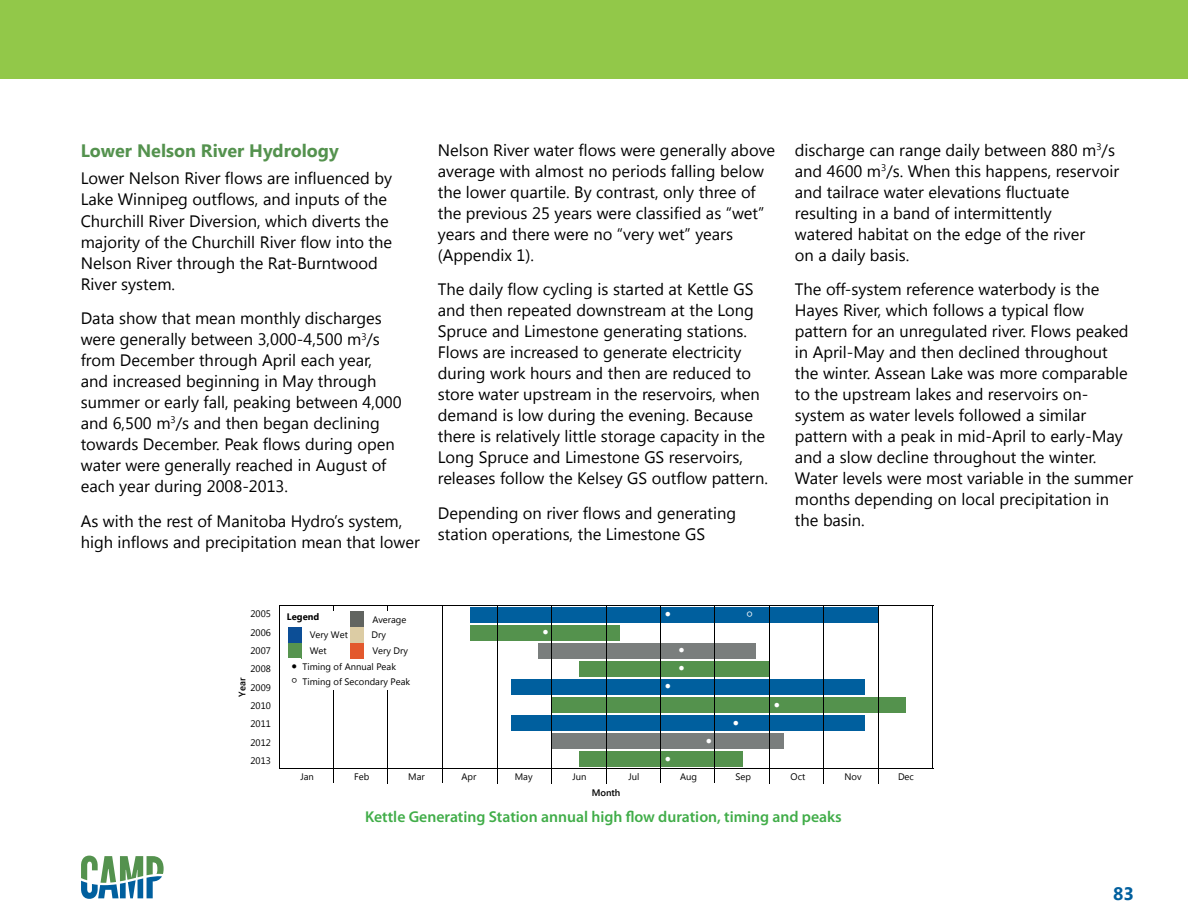
<style>
.page{position:relative;width:1188px;height:918px;background:#fff}
.page>*{position:absolute;margin:0;border:0;box-sizing:border-box;transform-origin:0 0}
.t1{font:700 18px "Segoe UI";color:#54924e}
.t2{font:700 18px "Segoe UI";color:#005f9e}
.t3{font:16.5px/21px "Segoe UI";color:#000}
.t4{font:600 15.75px "Myriad Pro";color:#41ad49}
.t5{font:10.35px/18.1px "Calibri";color:#fff}
.t6{font:9.45px/18.3px "Segoe UI";color:#000}
.t7{font:600 9.45px "Segoe UI";color:#000}
.t8{font:700 9.45px "Segoe UI";color:#000}
.s1{font-family:"Calibri"}
</style>
<div class="page">
<svg style="left:81px;top:856px;width:83px;height:43px"></svg>
<hr style="left:334px;top:605px;width:1px;height:178px;background:#000">
<hr style="left:388px;top:606px;width:1px;height:178px;background:#000">
<hr style="left:279px;top:605px;width:1px;height:164px;background:#000">
<hr style="left:933px;top:605px;width:1px;height:163px;background:#000">
<hr style="left:280px;top:605px;width:653px;height:1px;background:#000">
<hr style="left:280px;top:768px;width:653px;height:1px;background:#000">
<div style="left:287px;top:611px;width:125px;height:79px;background:#fff"></div>
<div style="left:350px;top:611px;width:14px;height:16px;background:#616460"></div>
<div style="left:288px;top:627px;width:14px;height:16px;background:#0c4e96"></div>
<div style="left:350px;top:627px;width:14px;height:16px;background:#dccca4"></div>
<div style="left:288px;top:643px;width:14px;height:15px;background:#56944f"></div>
<div style="left:350px;top:643px;width:14px;height:15px;background:#e3592d"></div>
<hr style="left:443px;top:605px;width:1px;height:178px;background:#000">
<div style="left:470px;top:607px;width:409px;height:16px;background:#005f9e"></div>
<div style="left:470px;top:625px;width:150px;height:16px;background:#54924d"></div>
<div style="left:538px;top:643px;width:218px;height:16px;background:#7a7e7d"></div>
<div style="left:579px;top:661px;width:191px;height:16px;background:#54924d"></div>
<div style="left:511px;top:679px;width:354px;height:16px;background:#005f9e"></div>
<div style="left:552px;top:697px;width:354px;height:16px;background:#54924d"></div>
<div style="left:511px;top:715px;width:354px;height:16px;background:#005f9e"></div>
<div style="left:552px;top:733px;width:231px;height:16px;background:#7a7e7d"></div>
<div style="left:579px;top:751px;width:164px;height:16px;background:#54924d"></div>
<hr style="left:769px;top:606px;width:1px;height:178px;background:#000">
<hr style="left:824px;top:606px;width:1px;height:178px;background:#000">
<hr style="left:878px;top:606px;width:1px;height:178px;background:#000">
<hr style="left:715px;top:605px;width:1px;height:178px;background:#000">
<hr style="left:660px;top:605px;width:1px;height:178px;background:#000">
<hr style="left:606px;top:606px;width:1px;height:178px;background:#000">
<hr style="left:551px;top:606px;width:1px;height:178px;background:#000">
<hr style="left:497px;top:606px;width:1px;height:178px;background:#000">
<div style="left:0;top:0;width:1188px;height:79px;background:#92c849"></div>
<p class="t1" style="left:81px;top:138px;width:259px">Lower Nelson River Hydrology</p>
<p class="t3" style="left:81px;top:167px;width:313px">Lower Nelson River flows are influenced by Lake Winnipeg outflows, and inputs of the Churchill River Diversion, which diverts the majority of the Churchill River flow into the Nelson River through the Rat-Burntwood River system.</p>
<p class="t3" style="left:81px;top:307px;width:323px">Data show that mean monthly discharges were generally between 3,000-4,500 m<sup>3</sup>/s from December through April each year, and increased beginning in May through summer or early fall, peaking between 4,000 and 6,500 m<sup>3</sup>/s and then began declining towards December. Peak flows during open water were generally reached in August of each year during 2008-2013.</p>
<p class="t3" style="left:81px;top:509px;width:341px">As with the rest of Manitoba Hydro’s system, high inflows and precipitation mean that lower</p>
<p class="t3" style="left:438px;top:139px;width:339px">Nelson River water flows were generally above average with almost no periods falling below the lower quartile. By contrast, only three of the previous 25 years were classified as “wet” years and there were no “very wet” years (Appendix 1).</p>
<p class="t3" style="left:438px;top:278px;width:332px">The daily flow cycling is started at Kettle GS and then repeated downstream at the Long Spruce and Limestone generating stations.<br>Flows are increased to generate electricity during work hours and then are reduced to store water upstream in the reservoirs, when demand is low during the evening. Because there is relatively little storage capacity in the Long Spruce and Limestone GS reservoirs, releases follow the Kelsey GS outflow pattern.</p>
<p class="t3" style="left:438px;top:502px;width:300px">Depending on river flows and generating station operations, the Limestone GS</p>
<p class="t3" style="left:795px;top:139px;width:326px">discharge can range daily between 880 m<sup>3</sup>/s and 4600 m<sup>3</sup>/s. When this happens, reservoir and tailrace water elevations fluctuate resulting in a band of intermittently<br>watered habitat on the edge of the river<br>on a daily basis.</p>
<p class="t3" style="left:795px;top:278px;width:340px">The off-system reference waterbody is the Hayes River, which follows a typical flow pattern for an unregulated river. Flows peaked in April-May and then declined throughout the winter. Assean Lake was more comparable to the upstream lakes and reservoirs on&shy;system as water levels followed a similar pattern with a peak in mid-April to early-May and a slow decline throughout the winter.<br>Water levels were most variable in the summer months depending on local precipitation in the basin.</p>
<p class="t6" style="left:251px;top:604px;width:22px;text-align:justify">2005<br>2006<br>2007<br>2008<br>2009<br>2010<br>2011<br>2012<br>2013</p>
<p class="t7" style="left:235px;top:697px;width:20px;rotate:-90deg">Year</p>
<p class="t8" style="left:287px;top:610px;width:34px">Legend</p>
<p class="t6" style="left:371px;top:611px;width:36px;line-height:15.6px">Average<br>Dry</p>
<p class="t6" style="left:292px;top:657px;width:106px"><span class="s1">●</span> Timing of Annual Peak</p>
<p class="t6" style="left:292px;top:672px;width:120px"><sup>○</sup> Timing of Secondary Peak</p>
<p class="t6" style="left:310px;top:627px;width:40px;line-height:15.9px">Very Wet<br>Wet</p>
<p class="t6" style="left:372px;top:641px;width:37px">Very Dry</p>
<p class="t5" style="left:542px;top:623px;width:8px">●</p>
<p class="t5" style="left:665px;top:605px;width:8px">●</p>
<p class="t5" style="left:747px;top:605px;width:7px">○</p>
<p class="t5" style="left:665px;top:677px;width:8px">●</p>
<p class="t5" style="left:679px;top:641px;width:8px">● ●</p>
<p class="t5" style="left:665px;top:749px;width:8px">●</p>
<p class="t5" style="left:706px;top:731px;width:8px">●</p>
<p class="t5" style="left:733px;top:713px;width:8px">●</p>
<p class="t5" style="left:774px;top:695px;width:8px">●</p>
<p class="t6" style="left:300px;top:767px;width:15px">Jan</p>
<p class="t6" style="left:354px;top:767px;width:17px">Feb</p>
<p class="t6" style="left:408px;top:767px;width:18px">Mar</p>
<p class="t6" style="left:572px;top:767px;width:16px">Jun</p>
<p class="t6" style="left:628px;top:767px;width:13px">Jul</p>
<p class="t6" style="left:680px;top:767px;width:19px">Aug</p>
<p class="t6" style="left:898px;top:767px;width:17px">Dec</p>
<p class="t6" style="left:462px;top:767px;width:16px">Apr</p>
<p class="t6" style="left:515px;top:767px;width:19px">May</p>
<p class="t6" style="left:735px;top:767px;width:17px">Sep</p>
<p class="t6" style="left:791px;top:767px;width:16px">Oct</p>
<p class="t6" style="left:844px;top:767px;width:19px">Nov</p>
<p class="t7" style="left:592px;top:786px;width:30px">Month</p>
<p class="t4" style="left:365px;top:806px;width:478px">Kettle Generating Station annual high flow duration, timing and peaks</p>
<p class="t2" style="left:1113px;top:880px;width:22px">83</p>
</div>
